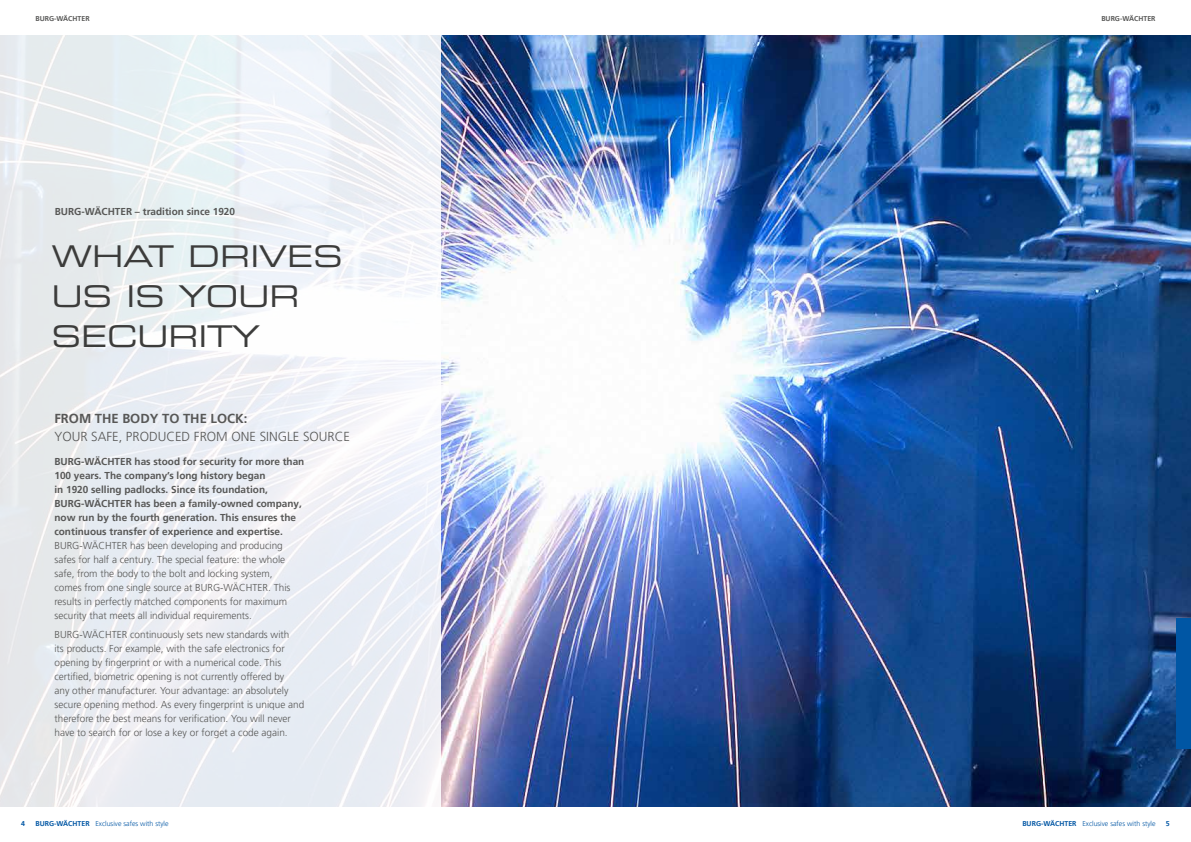
<style>
.page{position:relative;width:1191px;height:842px;background:#fff}
.page>*{position:absolute;margin:0;border:0;box-sizing:border-box;transform-origin:0 0}
.t1{font:30px/40px "Eurostile LT Std Ex 2";color:#3c3c3b}
.t2{font:300 13px "Frutiger LT Pro";color:#575756}
.t3{font:700 13px "Frutiger LT Pro";color:#575756}
.t4{font:300 10px/14px "Frutiger LT Pro";color:#575756}
.t5{font:700 10px/14px "Frutiger LT Pro";color:#575756}
.t6{font:300 7px "Frutiger LT Pro";color:#0056a4}
.t7{font:700 7px "Frutiger LT Pro";color:#575756}
.t8{font:700 7px "Frutiger LT Pro";color:#0056a4}
.s1{font-weight:700}
</style>
<div class="page">
<img style="left:440px;top:35px;width:751px;height:771px">
<svg style="left:0;top:35px;width:440px;height:772px;fill:#e9edf3"></svg>
<div style="left:1176px;top:618px;width:15px;height:130px;background:#0056a4"></div>
<p class="t7" style="left:35px;top:14px;width:56px">BURG-WÄCHTER</p>
<p class="t7" style="left:1101px;top:14px;width:56px">BURG-WÄCHTER</p>
<p class="t5" style="left:55px;top:205px;width:182px">BURG-WÄCHTER – tradition since 1920</p>
<h1 class="t1" style="left:52px;top:236px;width:292px">WHAT DRIVES<br>US IS YOUR<br>SECURITY</h1>
<h2 class="t3" style="left:54px;top:411px;width:194px">FROM THE BODY TO THE LOCK:</h2>
<h2 class="t2" style="left:54px;top:429px;width:297px">YOUR SAFE, PRODUCED FROM ONE SINGLE SOURCE</h2>
<p class="t5" style="left:54px;top:454px;width:251px">BURG-WÄCHTER has stood for security for more than 100 years. The company’s long history began<br>in 1920 selling padlocks. Since its foundation, BURG-WÄCHTER has been a family-owned company, now run by the fourth generation. This ensures the continuous transfer of experience and expertise.</p>
<p class="t4" style="left:54px;top:538px;width:237px">BURG-WÄCHTER has been developing and producing safes for half a century. The special feature: the whole safe, from the body to the bolt and locking system, comes from one single source at BURG-WÄCHTER. This results in perfectly matched components for maximum security that meets all individual requirements.</p>
<p class="t4" style="left:54px;top:628px;width:251px">BURG-WÄCHTER continuously sets new standards with<br>its products. For example, with the safe electronics for opening by fingerprint or with a numerical code. This certified, biometric opening is not currently offered by<br>any other manufacturer. Your advantage: an absolutely secure opening method. As every fingerprint is unique and therefore the best means for verification. You will never have to search for or lose a key or forget a code again.</p>
<p class="t8" style="left:21px;top:820px;width:5px">4</p>
<p class="t6" style="left:35px;top:820px;width:135px"><span class="s1">BURG-WÄCHTER</span> Exclusive safes with style</p>
<p class="t6" style="left:1022px;top:820px;width:135px"><span class="s1">BURG-WÄCHTER</span> Exclusive safes with style</p>
<p class="t8" style="left:1165px;top:820px;width:5px">5</p>
</div>
